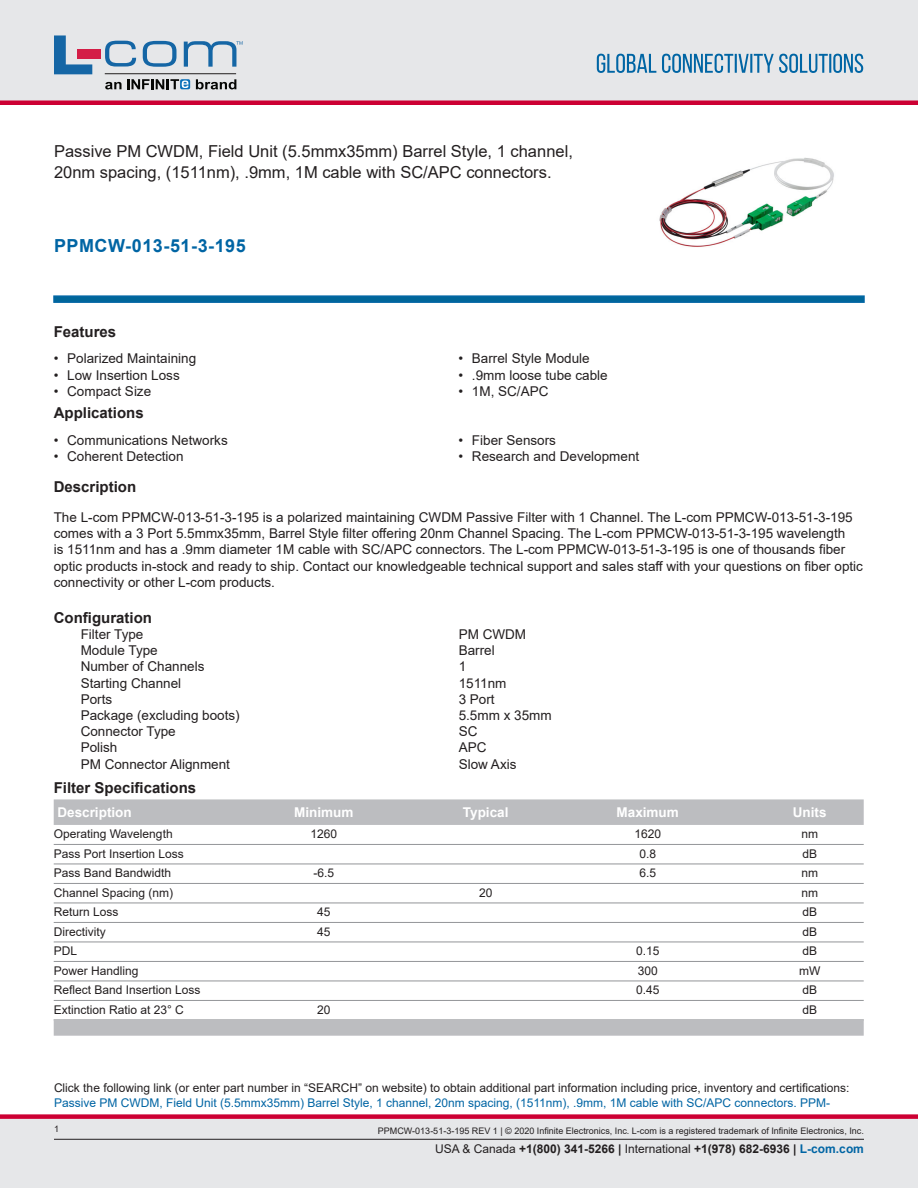
<style>
.page{position:relative;width:918px;height:1188px;background:#fff}
.page>*{position:absolute;margin:0;border:0;box-sizing:border-box;transform-origin:0 0}
.PN{font:700 18px "Arial";letter-spacing:.03em;color:#0065a4}
.Web_Description_Para{font:16.5px/21px "Arial";color:#231f20}
.LCOM_Section_Header{font:700 15px "Arial";color:#231f20}
.Table-Body{font:700 15px "Arial";color:#231f20}
.Head1{font:700 15px "Arial";color:#231f20}
.MarketingDescription{font:13.5px/16.2px "Arial";color:#231f20}
.Specs_Para{font:13.5px "Arial";color:#231f20}
.LCOM_Table_Header_Mi{font:700 13.5px "Arial";color:#fff}
.Description_and_PN_L{font:12px/14.4px "Arial";color:#231f20}
.Table-Body-2{font:12px "Arial";color:#231f20}
.t1{font:700 12px "Arial";color:#231f20}
.t2{font:9px "Arial";color:#231f20}
.s1{color:#0065a4}
.s2{font-weight:400}
</style>
<div class="page">
<div style="left:0;top:1119px;width:918px;height:69px;background:#e6e7e9"></div>
<div style="left:0;top:1114px;width:918px;height:5px;background:#c03"></div>
<div style="left:0;top:0;width:918px;height:102px;background:#e6e7e9"></div>
<div style="left:0;top:100px;width:918px;height:5px;background:#c03"></div>
<hr style="left:54px;top:1139px;width:810px;height:1px;background:#231f20">
<svg style="left:597px;top:54px;width:266px;height:19px"></svg>
<svg style="left:53px;top:295px;width:812px;height:8px;background:#0f6ea3"></svg>
<hr style="left:105px;top:73px;width:131px;height:1px;background:#211e1e">
<svg style="left:54px;top:35px;width:38px;height:39px"></svg>
<svg style="left:143px;top:41px;width:34px;height:26px"></svg>
<svg style="left:105px;top:41px;width:31px;height:26px"></svg>
<div style="left:77px;top:49px;width:23px;height:10px;background:#d41e47"></div>
<svg style="left:180px;top:79px;width:10px;height:10px"></svg>
<svg style="left:196px;top:79px;width:40px;height:10px"></svg>
<svg style="left:105px;top:79px;width:83px;height:10px"></svg>
<svg style="left:184px;top:41px;width:59px;height:26px"></svg>
<img style="left:659px;top:157px;width:175px;height:90px">
<div style="left:54px;top:799px;width:810px;height:26px;background:#bcbdc0"></div>
<hr style="left:54px;top:844px;width:810px;height:1px;background:#939598">
<hr style="left:54px;top:864px;width:810px;height:1px;background:#939598">
<hr style="left:54px;top:883px;width:810px;height:1px;background:#939598">
<hr style="left:54px;top:903px;width:810px;height:1px;background:#939598">
<hr style="left:54px;top:922px;width:810px;height:1px;background:#939598">
<hr style="left:54px;top:942px;width:810px;height:1px;background:#939598">
<hr style="left:54px;top:961px;width:810px;height:1px;background:#939598">
<hr style="left:54px;top:981px;width:810px;height:1px;background:#939598">
<hr style="left:54px;top:1000px;width:810px;height:1px;background:#939598">
<div style="left:54px;top:1019px;width:810px;height:17px;background:#bcbdc0"></div>
<h1 class="Web_Description_Para" style="left:54px;top:141px;width:520px">Passive PM CWDM, Field Unit (5.5mmx35mm) Barrel Style, 1 channel,<br>20nm spacing, (1511nm), .9mm, 1M cable with SC/APC connectors.</h1>
<p class="PN" style="left:54px;top:233px;width:193px">PPMCW-013-51-3-195</p>
<p class="LCOM_Section_Header" style="left:54px;top:321px;width:64px">Features</p>
<p class="MarketingDescription" style="left:54px;top:350px;width:144px">• Polarized Maintaining</p>
<p class="MarketingDescription" style="left:54px;top:367px;width:128px">• Low Insertion Loss</p>
<p class="MarketingDescription" style="left:54px;top:383px;width:99px">• Compact Size</p>
<p class="LCOM_Section_Header" style="left:54px;top:403px;width:92px">Applications</p>
<p class="MarketingDescription" style="left:54px;top:432px;width:176px">• Communications Networks</p>
<p class="MarketingDescription" style="left:54px;top:448px;width:131px">• Coherent Detection</p>
<p class="MarketingDescription" style="left:458px;top:350px;width:133px">• Barrel Style Module</p>
<p class="MarketingDescription" style="left:458px;top:367px;width:151px">• .9mm loose tube cable</p>
<p class="MarketingDescription" style="left:458px;top:383px;width:92px">• 1M, SC/APC</p>
<p class="MarketingDescription" style="left:458px;top:432px;width:99px">• Fiber Sensors</p>
<p class="MarketingDescription" style="left:458px;top:448px;width:182px">• Research and Development</p>
<p class="LCOM_Section_Header" style="left:54px;top:477px;width:84px">Description</p>
<p class="MarketingDescription" style="left:54px;top:509px;width:811px">The L-com PPMCW-013-51-3-195 is a polarized maintaining CWDM Passive Filter with 1 Channel. The L-com PPMCW-013-51-3-195 comes with a 3 Port 5.5mmx35mm, Barrel Style filter offering 20nm Channel Spacing. The L-com PPMCW-013-51-3-195 wavelength<br>is 1511nm and has a .9mm diameter 1M cable with SC/APC connectors. The L-com PPMCW-013-51-3-195 is one of thousands fiber optic products in-stock and ready to ship. Contact our knowledgeable technical support and sales staff with your questions on fiber optic connectivity or other L-com products.</p>
<p class="Head1" style="left:54px;top:607px;width:100px">Configuration</p>
<p class="Specs_Para" style="left:81px;top:625px;width:64px">Filter Type</p>
<p class="Specs_Para" style="left:459px;top:625px;width:69px">PM CWDM</p>
<p class="Specs_Para" style="left:81px;top:641px;width:79px">Module Type</p>
<p class="Specs_Para" style="left:459px;top:641px;width:38px">Barrel</p>
<p class="Specs_Para" style="left:81px;top:657px;width:125px">Number of Channels</p>
<p class="Specs_Para" style="left:459px;top:657px;width:9px">1</p>
<p class="Specs_Para" style="left:81px;top:674px;width:102px">Starting Channel</p>
<p class="Specs_Para" style="left:459px;top:674px;width:49px">1511nm</p>
<p class="Specs_Para" style="left:81px;top:690px;width:33px">Ports</p>
<p class="Specs_Para" style="left:459px;top:690px;width:38px">3 Port</p>
<p class="Specs_Para" style="left:81px;top:706px;width:161px">Package (excluding boots)</p>
<p class="Specs_Para" style="left:459px;top:706px;width:95px">5.5mm x 35mm</p>
<p class="Specs_Para" style="left:81px;top:722px;width:97px">Connector Type</p>
<p class="Specs_Para" style="left:459px;top:722px;width:20px">SC</p>
<p class="Specs_Para" style="left:81px;top:738px;width:38px">Polish</p>
<p class="Specs_Para" style="left:459px;top:738px;width:29px">APC</p>
<p class="Specs_Para" style="left:81px;top:755px;width:151px">PM Connector Alignment</p>
<p class="Specs_Para" style="left:459px;top:755px;width:59px">Slow Axis</p>
<p class="Table-Body" style="left:54px;top:778px;width:144px">Filter Specifications</p>
<p class="LCOM_Table_Header_Mi" style="left:57px;top:802px;width:76px">Description</p>
<p class="LCOM_Table_Header_Mi" style="left:294px;top:802px;width:61px">Minimum</p>
<p class="LCOM_Table_Header_Mi" style="left:463px;top:802px;width:47px">Typical</p>
<p class="LCOM_Table_Header_Mi" style="left:617px;top:802px;width:64px">Maximum</p>
<p class="LCOM_Table_Header_Mi" style="left:793px;top:802px;width:35px">Units</p>
<p class="Table-Body-2" style="left:54px;top:826px;width:120px">Operating Wavelength</p>
<p class="Table-Body-2" style="left:310px;top:826px;width:28px">1260</p>
<p class="Table-Body-2" style="left:634px;top:826px;width:28px">1620</p>
<p class="Table-Body-2" style="left:801px;top:826px;width:18px">nm</p>
<p class="Table-Body-2" style="left:54px;top:845px;width:132px">Pass Port Insertion Loss</p>
<p class="Table-Body-2" style="left:639px;top:845px;width:18px">0.8</p>
<p class="Table-Body-2" style="left:802px;top:845px;width:16px">dB</p>
<p class="Table-Body-2" style="left:54px;top:865px;width:119px">Pass Band Bandwidth</p>
<p class="Table-Body-2" style="left:313px;top:865px;width:22px">-6.5</p>
<p class="Table-Body-2" style="left:639px;top:865px;width:18px">6.5</p>
<p class="Table-Body-2" style="left:801px;top:865px;width:18px">nm</p>
<p class="Table-Body-2" style="left:54px;top:884px;width:121px">Channel Spacing (nm)</p>
<p class="Table-Body-2" style="left:479px;top:884px;width:15px">20</p>
<p class="Table-Body-2" style="left:801px;top:884px;width:18px">nm</p>
<p class="Table-Body-2" style="left:54px;top:904px;width:66px">Return Loss</p>
<p class="Table-Body-2" style="left:317px;top:904px;width:15px">45</p>
<p class="Table-Body-2" style="left:802px;top:904px;width:16px">dB</p>
<p class="Table-Body-2" style="left:54px;top:923px;width:53px">Directivity</p>
<p class="Table-Body-2" style="left:317px;top:923px;width:15px">45</p>
<p class="Table-Body-2" style="left:802px;top:923px;width:16px">dB</p>
<p class="Table-Body-2" style="left:54px;top:943px;width:25px">PDL</p>
<p class="Table-Body-2" style="left:636px;top:943px;width:25px">0.15</p>
<p class="Table-Body-2" style="left:802px;top:943px;width:16px">dB</p>
<p class="Table-Body-2" style="left:54px;top:962px;width:86px">Power Handling</p>
<p class="Table-Body-2" style="left:638px;top:962px;width:22px">300</p>
<p class="Table-Body-2" style="left:799px;top:962px;width:23px">mW</p>
<p class="Table-Body-2" style="left:54px;top:982px;width:148px">Reflect Band Insertion Loss</p>
<p class="Table-Body-2" style="left:636px;top:982px;width:25px">0.45</p>
<p class="Table-Body-2" style="left:802px;top:982px;width:16px">dB</p>
<p class="Table-Body-2" style="left:54px;top:1001px;width:132px">Extinction Ratio at 23° C</p>
<p class="Table-Body-2" style="left:317px;top:1001px;width:15px">20</p>
<p class="Table-Body-2" style="left:802px;top:1001px;width:16px">dB</p>
<p class="Description_and_PN_L" style="left:54px;top:1081px;width:797px">Click the following link (or enter part number in “SEARCH” on website) to obtain additional part information including price, inventory and certifications:<br><span class="s1">Passive PM CWDM, Field Unit (5.5mmx35mm) Barrel Style, 1 channel, 20nm spacing, (1511nm), .9mm, 1M cable with SC/APC connectors. PPM-</span></p>
<p class="t2" style="left:54px;top:1123px;width:7px">1</p>
<p class="t2" style="left:378px;top:1125px;width:487px">PPMCW-013-51-3-195 REV 1 | © 2020 Infinite Electronics, Inc. L-com is a registered trademark of Infinite Electronics, Inc.</p>
<p class="t1" style="left:435px;top:1140px;width:430px"><span class="s2">USA &amp; Canada</span> +1(800) 341-5266 | <span class="s2">International</span> +1(978) 682-6936 | <span class="s1">L-com.com</span></p>
</div>
